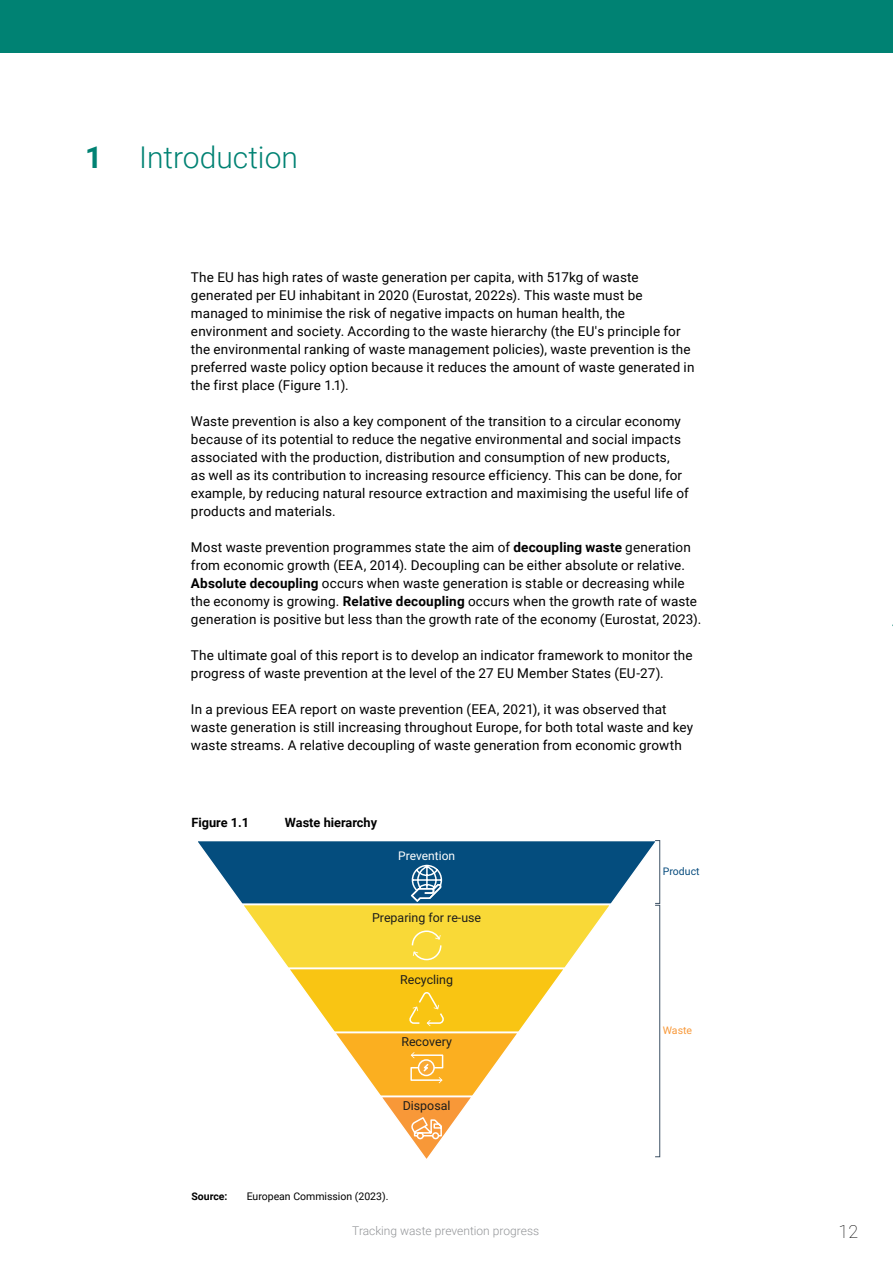
<style>
.page{position:relative;width:893px;height:1263px;background:#fff}
.page>*{position:absolute;margin:0;border:0;box-sizing:border-box;transform-origin:0 0}
.t1{font:300 30px "Roboto";color:#008273}
.t2{font:100 18px "Roboto";color:#000}
.t3{font:13.5px/18px "Roboto";letter-spacing:.01em;color:#000}
.t4{font:700 12.75px "Roboto";color:#000}
.t5{font:12.45px "Roboto";color:#1d1d1b}
.t6{font:300 12px "Roboto";color:#939598}
.t7{font:12px "Roboto";color:#fff}
.t8{font:10.5px "Roboto";color:#000}
.t9{font:700 10.5px "Roboto";color:#000}
.t10{font:10.5px "Roboto";color:#084c7e}
.t11{font:10.5px "Roboto";color:#f89838}
.s1{font-weight:700}
</style>
<div class="page">
<div style="left:0;top:0;width:893px;height:53px;background:#008273"></div>
<div style="left:655px;top:840px;width:5px;height:64px;border:1px solid #3e5265"></div>
<div style="left:655px;top:905px;width:5px;height:252px;border:1px solid #3e5265"></div>
<svg style="left:198px;top:840px;width:461px;height:319px"></svg>
<h1 class="t1" style="left:85px;top:136px;width:214px"><span class="s1">1</span> Introduction</h1>
<p class="t3" style="left:191px;top:267px;width:505px">The EU has high rates of waste generation per capita, with 517kg of waste generated per EU inhabitant in 2020 (Eurostat, 2022s). This waste must be managed to minimise the risk of negative impacts on human health, the environment and society. According to the waste hierarchy (the EU's principle for the environmental ranking of waste management policies), waste prevention is the preferred waste policy option because it reduces the amount of waste generated in the first place (Figure 1.1).</p>
<p class="t3" style="left:191px;top:411px;width:499px">Waste prevention is also a key component of the transition to a circular economy because of its potential to reduce the negative environmental and social impacts associated with the production, distribution and consumption of new products,<br>as well as its contribution to increasing resource efficiency. This can be done, for example, by reducing natural resource extraction and maximising the useful life of products and materials.</p>
<p class="t3" style="left:191px;top:537px;width:512px">Most waste prevention programmes state the aim of <span class="s1">decoupling waste</span> generation from economic growth (EEA, 2014). Decoupling can be either absolute or relative.<br><span class="s1">Absolute decoupling</span> occurs when waste generation is stable or decreasing while the economy is growing. <span class="s1">Relative decoupling</span> occurs when the growth rate of waste generation is positive but less than the growth rate of the economy (Eurostat, 2023).</p>
<p class="t3" style="left:191px;top:645px;width:503px">The ultimate goal of this report is to develop an indicator framework to monitor the progress of waste prevention at the level of the 27 EU Member States (EU-27).</p>
<p class="t3" style="left:191px;top:699px;width:504px">In a previous EEA report on waste prevention (EEA, 2021), it was observed that waste generation is still increasing throughout Europe, for both total waste and key waste streams. A relative decoupling of waste generation from economic growth</p>
<p class="t4" style="left:191px;top:814px;width:59px">Figure 1.1</p>
<p class="t4" style="left:285px;top:814px;width:94px">Waste hierarchy</p>
<p class="t7" style="left:398px;top:850px;width:59px">Prevention</p>
<p class="t5" style="left:372px;top:913px;width:111px">Preparing for re-use</p>
<p class="t5" style="left:400px;top:975px;width:54px">Recycling</p>
<p class="t5" style="left:401px;top:1037px;width:52px">Recovery</p>
<p class="t5" style="left:403px;top:1101px;width:49px">Disposal</p>
<p class="t9" style="left:191px;top:1189px;width:38px">Source:</p>
<p class="t8" style="left:247px;top:1189px;width:143px">European Commission (2023).</p>
<p class="t10" style="left:663px;top:867px;width:38px">Product</p>
<p class="t11" style="left:663px;top:1026px;width:31px">Waste</p>
<p class="t6" style="left:352px;top:1223px;width:188px">Tracking waste prevention progress</p>
<h2 class="t2" style="left:838px;top:1218px;width:21px">12</h2>
</div>
